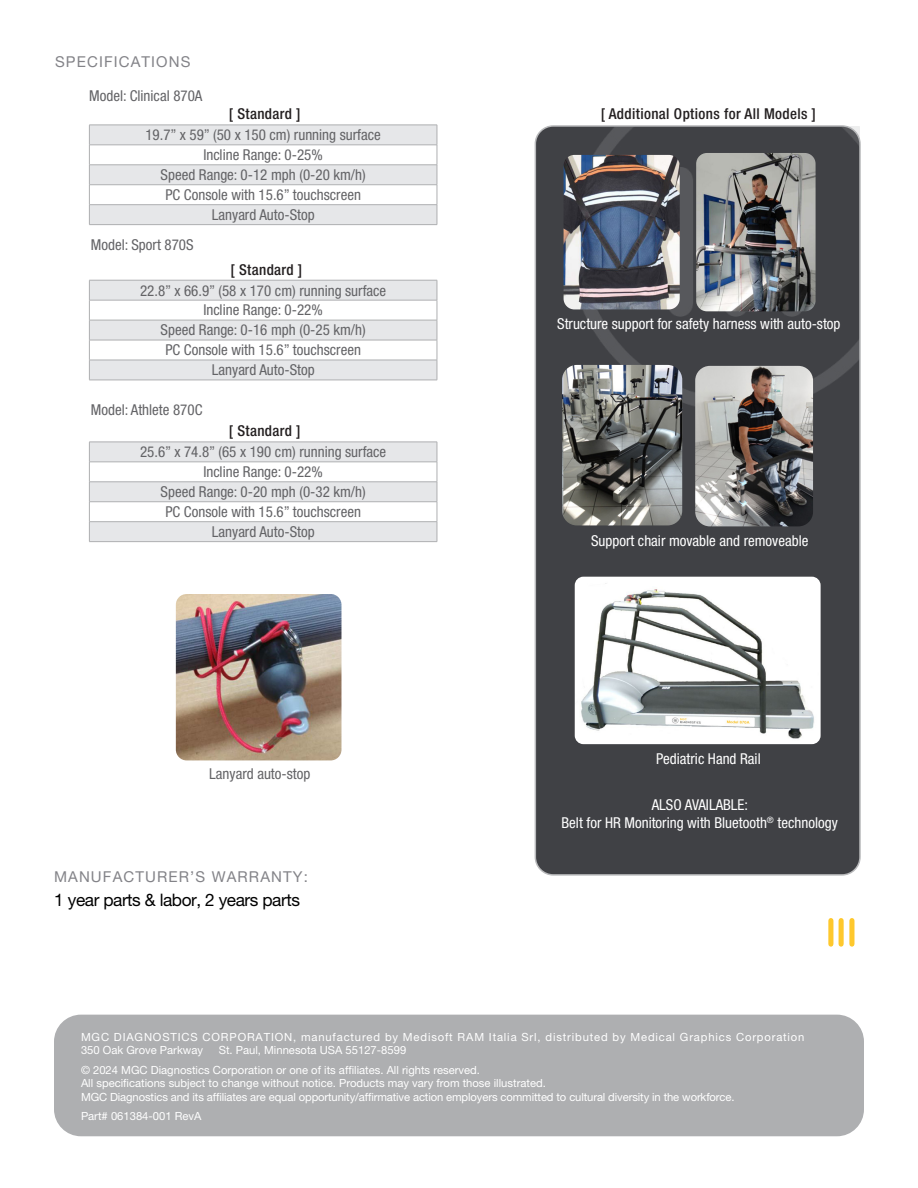
<style>
.page{position:relative;width:918px;height:1188px;background:#fff}
.page>*{position:absolute;margin:0;border:0;box-sizing:border-box;transform-origin:0 0}
.Body_Text{font:17.25px "Helvetica Neue LT Pro";letter-spacing:-.025em;color:#000}
.t1{font:condensed 15px "Helvetica Neue LT Pro";color:#636366}
.t2{font:condensed 15px/18px "Helvetica Neue LT Pro";color:#fff;text-align:center}
.t3{font:500 condensed 15px "Helvetica Neue LT Pro";letter-spacing:.025em;color:#231f20}
.bodyhead_-_all_caps_grey{font:15px "Helvetica Neue LT Pro";letter-spacing:.075em;color:#838388}
.address_block{font:11.25px/13.5px "Helvetica Neue LT Pro";color:#fff}
.address_block-2{font:11.25px/13.5px "Helvetica Neue LT Pro";letter-spacing:.075em;color:#fff}
</style>
<div class="page">
<div style="left:54px;top:1015px;width:810px;height:121px;background:#aeafb1;border-radius:27px"></div>
<div style="left:828px;top:921px;width:5px;height:23px;background:#fec82d"></div>
<div style="left:839px;top:921px;width:5px;height:23px;background:#fec82d"></div>
<div style="left:849px;top:921px;width:5px;height:23px;background:#fec82d"></div>
<svg style="left:89px;top:442px;width:349px;height:100px"></svg>
<hr style="left:89px;top:541px;width:348px;height:1px;background:#aeafb1">
<svg style="left:89px;top:280px;width:349px;height:100px"></svg>
<hr style="left:89px;top:380px;width:348px;height:1px;background:#aeafb1">
<svg style="left:89px;top:125px;width:349px;height:100px"></svg>
<hr style="left:89px;top:224px;width:348px;height:1px;background:#aeafb1">
<div style="left:535px;top:126px;width:325px;height:749px;background:#404145;border-radius:18px"></div>
<div style="left:535px;top:125px;width:326px;height:751px;border:2px solid #aeafb1;border-radius:18px"></div>
<img style="left:575px;top:577px;width:246px;height:167px">
<img style="left:569px;top:127px;width:290px;height:284px">
<img style="left:564px;top:155px;width:116px;height:154px">
<img style="left:696px;top:153px;width:120px;height:158px">
<img style="left:176px;top:594px;width:165px;height:166px">
<img style="left:562px;top:365px;width:120px;height:160px">
<img style="left:695px;top:366px;width:118px;height:160px">
<p class="bodyhead_-_all_caps_grey" style="left:55px;top:53px;width:137px">SPECIFICATIONS</p>
<p class="t1" style="left:89px;top:87px;width:115px">Model: Clinical 870A</p>
<p class="t3" style="left:229px;top:105px;width:73px">[ Standard ]</p>
<p class="t3" style="left:601px;top:105px;width:217px">[ Additional Options for All Models ]</p>
<p class="t1" style="left:145px;top:126px;width:237px">19.7” x 59” (50 x 150 cm) running surface</p>
<p class="t1" style="left:204px;top:146px;width:121px">Incline Range: 0-25%</p>
<p class="t1" style="left:161px;top:166px;width:207px">Speed Range: 0-12 mph (0-20 km/h)</p>
<p class="t1" style="left:165px;top:186px;width:197px">PC Console with 15.6” touchscreen</p>
<p class="t1" style="left:212px;top:206px;width:105px">Lanyard Auto-Stop</p>
<p class="t1" style="left:91px;top:236px;width:104px">Model: Sport 870S</p>
<p class="t1" style="left:140px;top:282px;width:248px">22.8” x 66.9” (58 x 170 cm) running surface</p>
<p class="t1" style="left:204px;top:301px;width:121px">Incline Range: 0-22%</p>
<p class="t1" style="left:161px;top:321px;width:207px">Speed Range: 0-16 mph (0-25 km/h)</p>
<p class="t1" style="left:165px;top:341px;width:197px">PC Console with 15.6” touchscreen</p>
<p class="t1" style="left:212px;top:361px;width:105px">Lanyard Auto-Stop</p>
<p class="t3" style="left:231px;top:260px;width:73px">[ Standard ]</p>
<p class="t1" style="left:91px;top:401px;width:113px">Model: Athlete 870C</p>
<p class="t3" style="left:229px;top:422px;width:73px">[ Standard ]</p>
<p class="t1" style="left:140px;top:443px;width:248px">25.6” x 74.8” (65 x 190 cm) running surface</p>
<p class="t1" style="left:204px;top:463px;width:121px">Incline Range: 0-22%</p>
<p class="t1" style="left:161px;top:483px;width:207px">Speed Range: 0-20 mph (0-32 km/h)</p>
<p class="t1" style="left:165px;top:503px;width:197px">PC Console with 15.6” touchscreen</p>
<p class="t1" style="left:212px;top:523px;width:105px">Lanyard Auto-Stop</p>
<p class="t1" style="left:209px;top:765px;width:103px">Lanyard auto-stop</p>
<p class="bodyhead_-_all_caps_grey" style="left:54px;top:868px;width:255px">MANUFACTURER’S WARRANTY:</p>
<p class="Body_Text" style="left:54px;top:890px;width:247px">1 year parts &amp; labor, 2 years parts</p>
<p class="t2" style="left:557px;top:314px;width:285px">Structure support for safety harness with auto-stop</p>
<p class="t2" style="left:591px;top:531px;width:219px">Support chair movable and removeable</p>
<p class="t2" style="left:656px;top:749px;width:106px">Pediatric Hand Rail</p>
<p class="t2" style="left:561px;top:796px;width:278px">ALSO AVAILABLE:<br>Belt for HR Monitoring with Bluetooth<sup>®</sup> technology</p>
<p class="address_block-2" style="left:81px;top:1030px;width:725px">MGC DIAGNOSTICS CORPORATION, manufactured by Medisoft RAM Italia Srl, distributed by Medical Graphics Corporation<br>350 Oak Grove Parkway</p>
<p class="address_block" style="left:219px;top:1043px;width:189px">St. Paul, Minnesota USA 55127-8599</p>
<p class="address_block" style="left:81px;top:1063px;width:655px">© 2024 MGC Diagnostics Corporation or one of its affiliates. All rights reserved.<br>All specifications subject to change without notice. Products may vary from those illustrated.<br>MGC Diagnostics and its affiliates are equal opportunity/affirmative action employers committed to cultural diversity in the workforce.</p>
<p class="address_block" style="left:81px;top:1109px;width:122px">Part# 061384-001 RevA</p>
</div>
